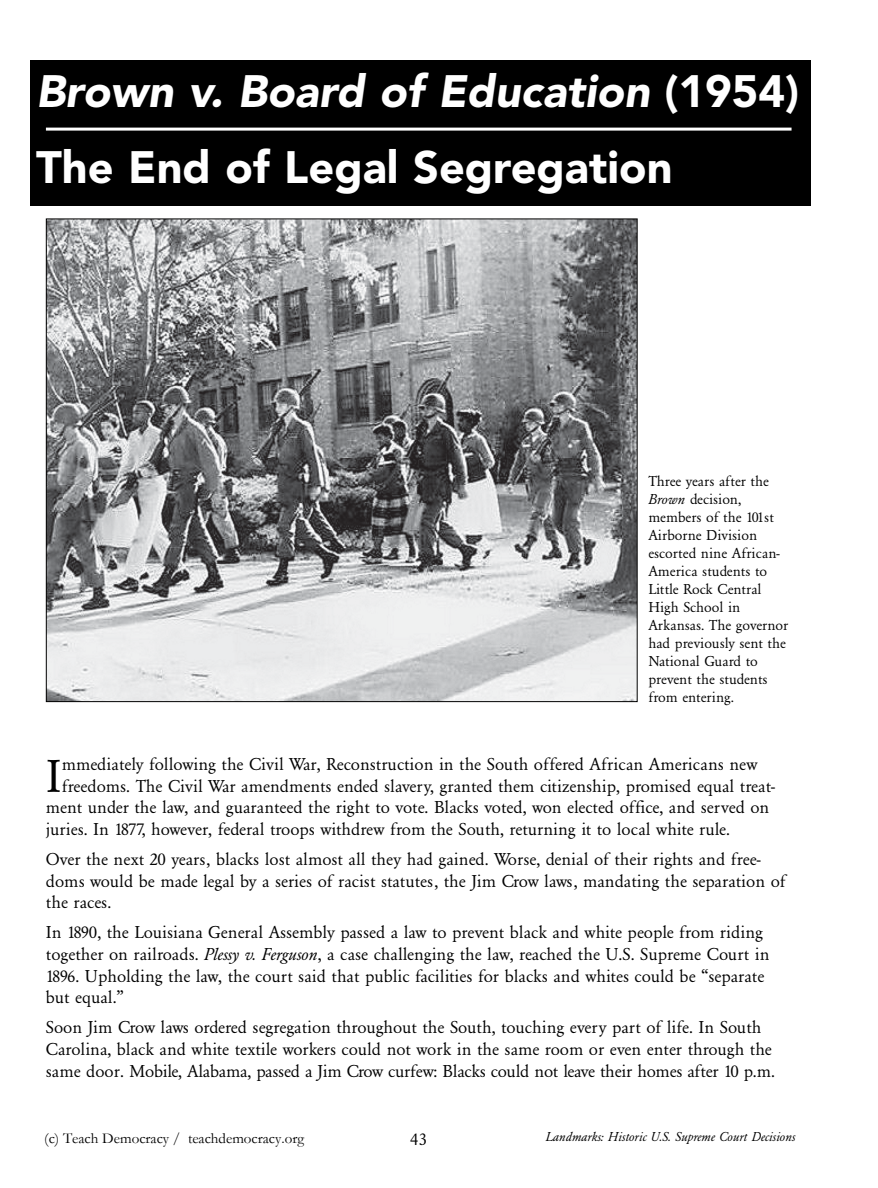
<style>
.page{position:relative;width:878px;height:1188px;background:#fff}
.page>*{position:absolute;margin:0;border:0;box-sizing:border-box;transform-origin:0 0}
.t1{font:48.3px "Garamond";color:#000}
.t2{font:900 45px/76.5px "Avenir";color:#fff}
.t3{font:18px/21.6px "Garamond";color:#000}
.t4{font:15px/18px "Garamond";color:#000}
.t5{font:15px "Garamond";color:#000}
.t6{font:italic 13.5px "Garamond";color:#000}
.s1{font-style:italic}
</style>
<div class="page">
<img style="left:48px;top:221px;width:587px;height:479px">
<div style="left:30px;top:61px;width:780px;height:145px;background:#000"></div>
<hr style="left:46px;top:128px;width:745px;height:3px;background:#fff">
<h2 class="t2" style="left:36px;top:53px;width:764px"><span class="s1">Brown v. Board of Education</span> (1954)<br>The End of Legal Segregation</h2>
<p class="t4" style="left:648px;top:473px;width:141px">Three years after the<br><span class="s1">Brown</span> decision, members of the 101st<br>Airborne Division escorted nine African-<br>America students to<br>Little Rock Central<br>High School in<br>Arkansas. The governor had previously sent the<br>National Guard to prevent the students from entering.</p>
<h1 class="t1" style="left:46px;top:757px;width:17px">I</h1>
<p class="t3" style="left:62px;top:755px;width:697px">mmediately following the Civil War, Reconstruction in the South offered African Americans new</p>
<p class="t3" style="left:62px;top:776px;width:714px">freedoms. The Civil War amendments ended slavery, granted them citizenship, promised equal treat-</p>
<p class="t3" style="left:46px;top:798px;width:725px">ment under the law, and guaranteed the right to vote. Blacks voted, won elected office, and served on</p>
<p class="t3" style="left:46px;top:819px;width:685px">juries. In 1877, however, federal troops withdrew from the South, returning it to local white rule.</p>
<p class="t3" style="left:46px;top:850px;width:741px">Over the next 20 years, blacks lost almost all they had gained. Worse, denial of their rights and free&shy;doms would be made legal by a series of racist statutes, the Jim Crow laws, mandating the separation of the races.</p>
<p class="t3" style="left:46px;top:923px;width:725px">In 1890, the Louisiana General Assembly passed a law to prevent black and white people from riding together on railroads. <span class="s1">Plessy v. Ferguson</span>, a case challenging the law, reached the U.S. Supreme Court in 1896. Upholding the law, the court said that public facilities for blacks and whites could be “separate but equal.”</p>
<p class="t3" style="left:46px;top:1018px;width:730px">Soon Jim Crow laws ordered segregation throughout the South, touching every part of life. In South<br>Carolina, black and white textile workers could not work in the same room or even enter through the same door. Mobile, Alabama, passed a Jim Crow curfew: Blacks could not leave their homes after 10 p.m.</p>
<p class="t5" style="left:44px;top:1128px;width:261px">(c) Teach Democracy / teachdemocracy.org</p>
<p class="t3" style="left:410px;top:1129px;width:18px">43</p>
<p class="t6" style="left:545px;top:1132px;width:251px">Landmarks: Historic U.S. Supreme Court Decisions</p>
</div>
